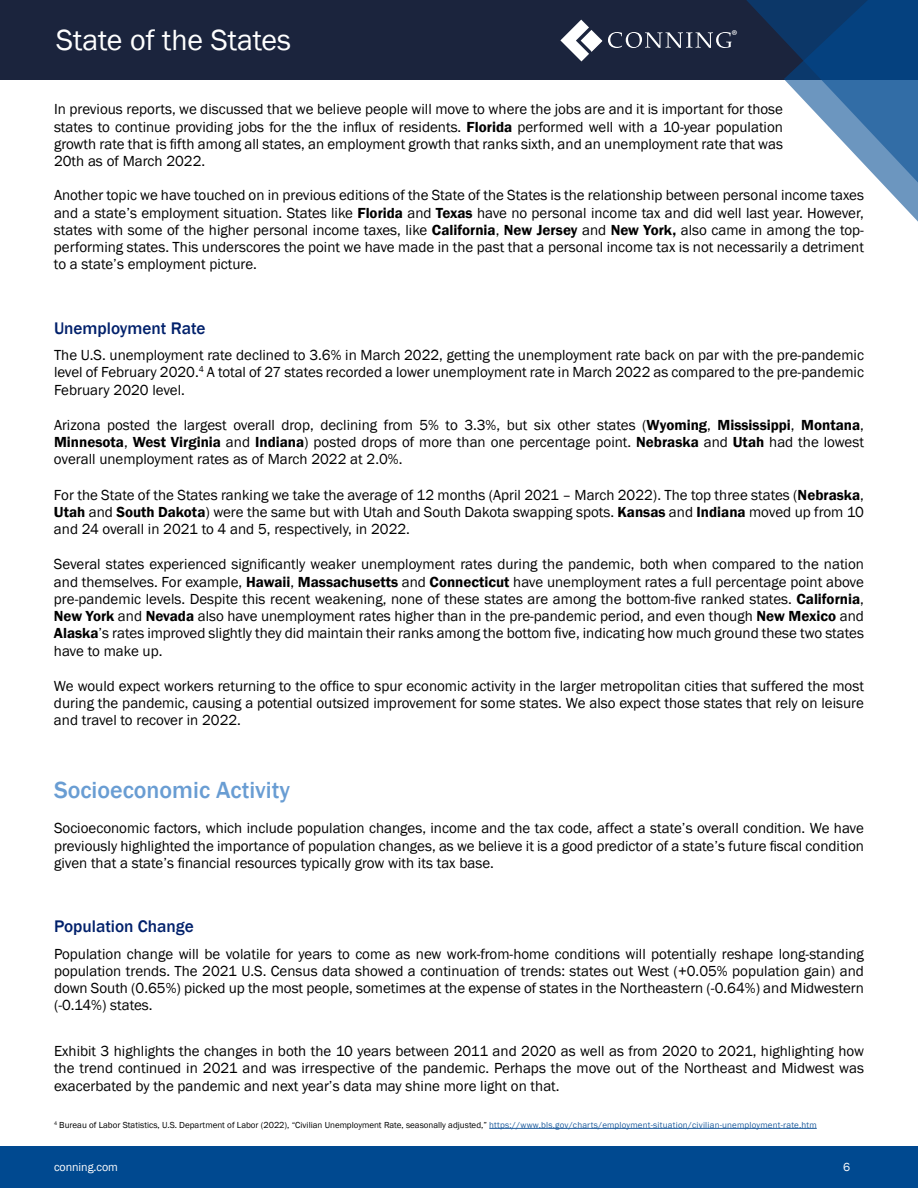
<style>
.page{position:relative;width:918px;height:1188px;background:#fff}
.page>*{position:absolute;margin:0;border:0;box-sizing:border-box;transform-origin:0 0}
.t1{font:30px "Franklin Gothic";color:#fff}
.t2{font:500 24px "Franklin Gothic";color:#699dd3}
.t3{font:500 17.25px "Franklin Gothic";color:#00206b}
.t4{font:15px/17.2px "Franklin Gothic";color:#000;text-align:justify}
.t5{font:14.4px "Myriad Pro";color:#fff}
.t6{font:12px "Franklin Gothic";letter-spacing:-.005em;color:#fff}
.t7{font:9px "Franklin Gothic";color:#000}
.s1{font-weight:600}
.s2{color:#215e9e}
</style>
<div class="page">
<div style="left:0;top:1147px;width:918px;height:41px;background:#004990"></div>
<div style="left:0;top:0;width:918px;height:80px;background:#1b243d"></div>
<svg style="left:581px;top:0;width:203px;height:62px"></svg>
<svg style="left:784px;top:0;width:134px;height:222px"></svg>
<svg style="left:608px;top:32px;width:124px;height:16px"></svg>
<svg style="left:560px;top:20px;width:42px;height:41px"></svg>
<hr style="left:489px;top:1128px;width:328px;height:1px;background:#215e9e">
<h1 class="t1" style="left:56px;top:22px;width:237px">State of the States</h1>
<p class="t5" style="left:732px;top:26px;width:8px">®</p>
<p class="t4" style="left:54px;top:101px;width:731px">In previous reports, we discussed that we believe people will move to where the jobs are and it is important for those states to continue providing jobs for the the influx of residents. <span class="s1">Florida</span> performed well with a 10-year population growth rate that is fifth among all states, an employment growth that ranks sixth, and an unemployment rate that was 20th as of March 2022.</p>
<p class="t4" style="left:54px;top:187px;width:812px">Another topic we have touched on in previous editions of the State of the States is the relationship between personal income taxes and a state’s employment situation. States like <span class="s1">Florida</span> and <span class="s1">Texas</span> have no personal income tax and did well last year. However, states with some of the higher personal income taxes, like <span class="s1">California</span>, <span class="s1">New Jersey</span> and <span class="s1">New York,</span> also came in among the top&shy;performing states. This underscores the point we have made in the past that a personal income tax is not necessarily a detriment to a state’s employment picture.</p>
<p class="t3" style="left:54px;top:317px;width:153px">Unemployment Rate</p>
<p class="t4" style="left:54px;top:347px;width:812px">The U.S. unemployment rate declined to 3.6% in March 2022, getting the unemployment rate back on par with the pre-pandemic level of February 2020.<sup>4</sup> A total of 27 states recorded a lower unemployment rate in March 2022 as compared to the pre-pandemic February 2020 level.</p>
<p class="t4" style="left:54px;top:417px;width:812px">Arizona posted the largest overall drop, declining from 5% to 3.3%, but six other states (<span class="s1">Wyoming</span>, <span class="s1">Mississippi</span>, <span class="s1">Montana</span>, <span class="s1">Minnesota</span>, <span class="s1">West Virginia</span> and <span class="s1">Indiana</span>) posted drops of more than one percentage point. <span class="s1">Nebraska</span> and <span class="s1">Utah</span> had the lowest overall unemployment rates as of March 2022 at 2.0%.</p>
<p class="t4" style="left:54px;top:486px;width:812px">For the State of the States ranking we take the average of 12 months (April 2021 – March 2022). The top three states (<span class="s1">Nebraska</span>, <span class="s1">Utah</span> and <span class="s1">South Dakota</span>) were the same but with Utah and South Dakota swapping spots. <span class="s1">Kansas</span> and <span class="s1">Indiana</span> moved up from 10 and 24 overall in 2021 to 4 and 5, respectively, in 2022.</p>
<p class="t4" style="left:54px;top:556px;width:812px">Several states experienced significantly weaker unemployment rates during the pandemic, both when compared to the nation and themselves. For example, <span class="s1">Hawaii</span>, <span class="s1">Massachusetts</span> and <span class="s1">Connecticut</span> have unemployment rates a full percentage point above pre-pandemic levels. Despite this recent weakening, none of these states are among the bottom-five ranked states. <span class="s1">California</span>, <span class="s1">New York</span> and <span class="s1">Nevada</span> also have unemployment rates higher than in the pre-pandemic period, and even though <span class="s1">New Mexico</span> and <span class="s1">Alaska</span>’s rates improved slightly they did maintain their ranks among the bottom five, indicating how much ground these two states have to make up.</p>
<p class="t4" style="left:54px;top:678px;width:812px">We would expect workers returning to the office to spur economic activity in the larger metropolitan cities that suffered the most during the pandemic, causing a potential outsized improvement for some states. We also expect those states that rely on leisure and travel to recover in 2022.</p>
<h2 class="t2" style="left:54px;top:775px;width:238px">Socioeconomic Activity</h2>
<p class="t4" style="left:54px;top:820px;width:812px">Socioeconomic factors, which include population changes, income and the tax code, affect a state’s overall condition. We have previously highlighted the importance of population changes, as we believe it is a good predictor of a state’s future fiscal condition given that a state’s financial resources typically grow with its tax base.</p>
<p class="t3" style="left:54px;top:916px;width:141px">Population Change</p>
<p class="t4" style="left:54px;top:945px;width:812px">Population change will be volatile for years to come as new work-from-home conditions will potentially reshape long-standing population trends. The 2021 U.S. Census data showed a continuation of trends: states out West (+0.05% population gain) and down South (0.65%) picked up the most people, sometimes at the expense of states in the Northeastern (-0.64%) and Midwestern (-0.14%) states.</p>
<p class="t4" style="left:54px;top:1043px;width:812px">Exhibit 3 highlights the changes in both the 10 years between 2011 and 2020 as well as from 2020 to 2021, highlighting how the trend continued in 2021 and was irrespective of the pandemic. Perhaps the move out of the Northeast and Midwest was exacerbated by the pandemic and next year’s data may shine more light on that.</p>
<p class="t7" style="left:54px;top:1119px;width:764px"><sup>4</sup> Bureau of Labor Statistics, U.S. Department of Labor (2022), “Civilian Unemployment Rate, seasonally adjusted,” <span class="s2">https://www.bls.gov/charts/employment-situation/civilian-unemployment-rate.htm</span></p>
<p class="t6" style="left:54px;top:1159px;width:65px">conning.com</p>
<p class="t6" style="left:843px;top:1159px;width:9px">6</p>
</div>
